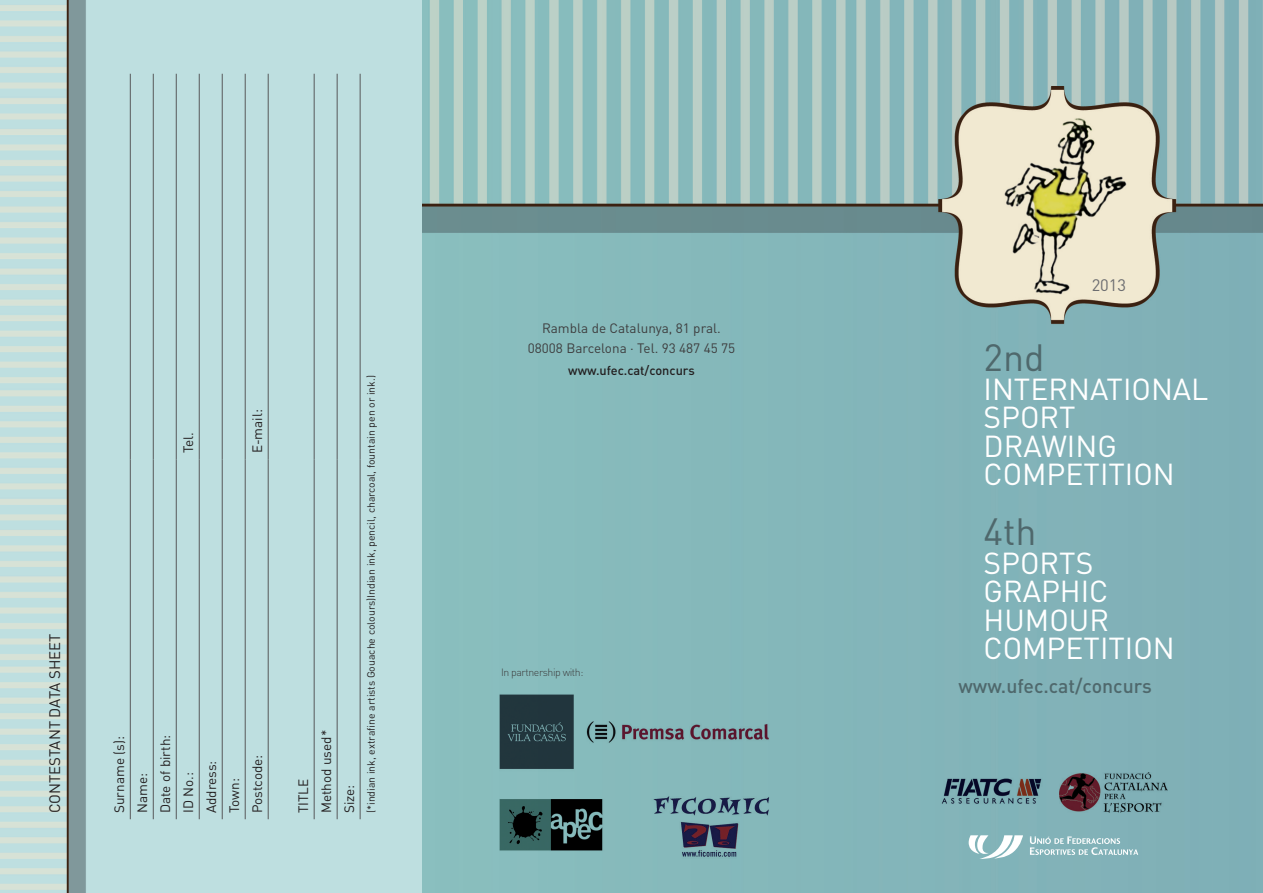
<style>
.page{position:relative;width:1263px;height:893px;background:#fff}
.page>*{position:absolute;margin:0;border:0;box-sizing:border-box;transform-origin:0 0}
.t1{font:37.5px "DIN";color:#4f686c}
.t2{font:30px/28.5px "DIN";color:#fff}
.t3{font:500 19.5px "DIN";color:#4f686c}
.t4{font:16.5px "DIN";color:#6c6d70}
.t5{font:15px "DIN";color:#231f20}
.t6{font:13.5px/23px "DIN";color:#231f20}
.t7{font:13.5px/19.5px "DIN";color:#3e3e3f;text-align:center}
.t8{font:500 12.75px "DIN";color:#231f20}
.t9{font:10.5px "DIN";color:#231f20}
.t10{font:300 10.5px "DIN";letter-spacing:-.04em;color:#3e3e3f}
</style>
<div class="page">
<img style="left:0;top:0;width:1263px;height:893px">
<img style="left:485px;top:682px;width:293px;height:190px">
<img style="left:936px;top:773px;width:111px;height:37px">
<img style="left:1059px;top:772px;width:108px;height:41px">
<svg style="left:1030px;top:836px;width:108px;height:19px;background:#9ec3c8"></svg>
<svg style="left:969px;top:835px;width:54px;height:25px"></svg>
<hr style="left:130px;top:459px;width:1px;height:360px;background:#57585a">
<hr style="left:130px;top:74px;width:1px;height:385px;background:#57585a">
<hr style="left:153px;top:459px;width:1px;height:360px;background:#57585a">
<hr style="left:153px;top:74px;width:1px;height:385px;background:#57585a">
<hr style="left:176px;top:459px;width:1px;height:360px;background:#57585a">
<hr style="left:176px;top:74px;width:1px;height:385px;background:#57585a">
<hr style="left:199px;top:459px;width:1px;height:360px;background:#57585a">
<hr style="left:199px;top:74px;width:1px;height:385px;background:#57585a">
<hr style="left:222px;top:459px;width:1px;height:360px;background:#57585a">
<hr style="left:222px;top:74px;width:1px;height:385px;background:#57585a">
<hr style="left:245px;top:459px;width:1px;height:360px;background:#57585a">
<hr style="left:245px;top:74px;width:1px;height:385px;background:#57585a">
<hr style="left:268px;top:459px;width:1px;height:360px;background:#57585a">
<hr style="left:268px;top:74px;width:1px;height:385px;background:#57585a">
<hr style="left:314px;top:459px;width:1px;height:360px;background:#57585a">
<hr style="left:314px;top:74px;width:1px;height:385px;background:#57585a">
<hr style="left:337px;top:459px;width:1px;height:360px;background:#57585a">
<hr style="left:337px;top:74px;width:1px;height:385px;background:#57585a">
<hr style="left:360px;top:459px;width:1px;height:360px;background:#57585a">
<hr style="left:360px;top:74px;width:1px;height:385px;background:#57585a">
<p class="t5" style="left:45px;top:813px;width:181px;rotate:-90deg">CONTESTANT DATA SHEET</p>
<p class="t6" style="left:177px;top:453px;width:23px;rotate:-90deg">Tel.</p>
<p class="t6" style="left:246px;top:453px;width:46px;rotate:-90deg">E-mail:</p>
<p class="t6" style="left:108px;top:813px;width:80px;rotate:-90deg">Surname (s):<br>Name:<br>Date of birth:<br>ID No.:</p>
<p class="t6" style="left:200px;top:813px;width:60px;rotate:-90deg">Address:<br>Town:<br>Postcode:</p>
<p class="t6" style="left:292px;top:813px;width:85px;rotate:-90deg">TITLE<br>Method used*<br>Size:</p>
<p class="t9" style="left:364px;top:813px;width:440px;rotate:-90deg">(*indian ink, extrafine artists Gouache colours)Indian ink, pencil, charcoal, fountain pen or ink.)</p>
<p class="t7" style="left:528px;top:318px;width:209px">Rambla de Catalunya, 81 pral.<br>08008 Barcelona · Tel. 93 487 45 75</p>
<p class="t8" style="left:568px;top:362px;width:128px">www.ufec.cat/concurs</p>
<p class="t10" style="left:501px;top:666px;width:84px">In partnership with:</p>
<p class="t4" style="left:1092px;top:275px;width:36px">2013</p>
<h1 class="t1" style="left:983px;top:334px;width:63px">2nd</h1>
<h2 class="t2" style="left:983px;top:374px;width:226px">INTERNATIONAL<br>SPORT<br>DRAWING<br>COMPETITION</h2>
<h1 class="t1" style="left:983px;top:508px;width:55px">4th</h1>
<h2 class="t2" style="left:983px;top:548px;width:193px">SPORTS<br>GRAPHIC<br>HUMOUR<br>COMPETITION</h2>
<h3 class="t3" style="left:958px;top:674px;width:195px">www.ufec.cat/concurs</h3>
</div>
